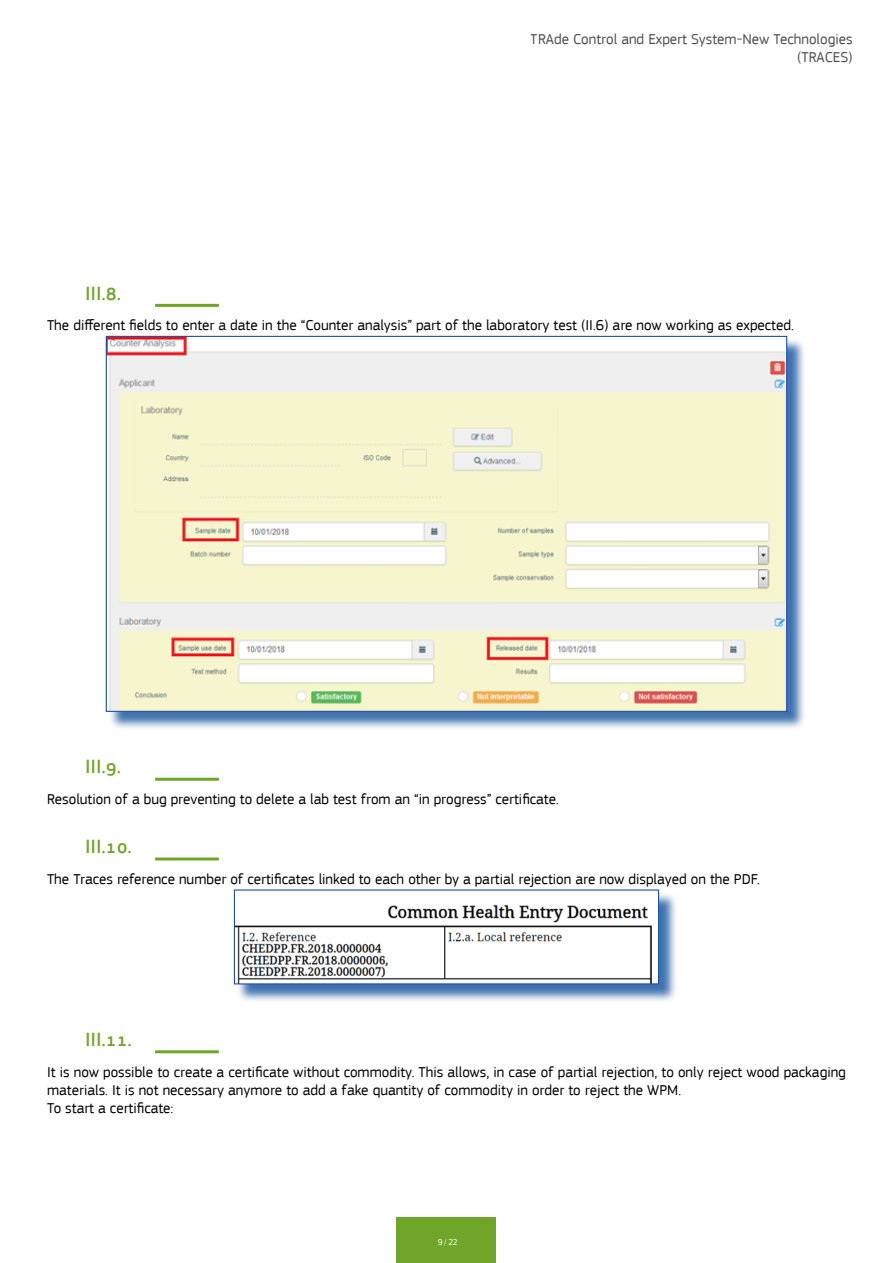
<style>
.page{position:relative;width:893px;height:1263px;background:#fff}
.page>*{position:absolute;margin:0;border:0;box-sizing:border-box;transform-origin:0 0}
.t1{font:500 19.8px "EC Square Sans Pro";letter-spacing:.03em;color:#6fa528;scale:.91 1}
.t2{font:15px/18px "EC Square Sans Pro";color:#000;text-align:right}
.t3{font:8.7px "EC Square Sans Pro";color:#fff}
</style>
<div class="page">
<div style="left:397px;top:1217px;width:99px;height:46px;background:#6fa528"></div>
<hr style="left:155px;top:304px;width:64px;height:3px;background:#6fa528">
<hr style="left:155px;top:778px;width:64px;height:3px;background:#6fa528">
<hr style="left:155px;top:857px;width:64px;height:3px;background:#6fa528">
<hr style="left:155px;top:1050px;width:64px;height:3px;background:#6fa528">
<div style="left:108px;top:338px;width:698px;height:392px;background:#004494;opacity:.75"></div>
<img style="left:108px;top:338px;width:677px;height:372px">
<div style="left:236px;top:892px;width:442px;height:111px;background:#004494;opacity:.75"></div>
<img style="left:236px;top:892px;width:421px;height:90px">
<p class="t2" style="left:531px;top:30px;width:323px">TRAde Control and Expert System-New Technologies (TRACES)</p>
<h1 class="t1" style="left:85px;top:282px;width:40px">III.8.</h1>
<p class="t2" style="left:47px;top:316px;width:748px">The different fields to enter a date in the “Counter analysis” part of the laboratory test (II.6) are now working as expected.</p>
<h1 class="t1" style="left:85px;top:755px;width:40px">III.9.</h1>
<p class="t2" style="left:47px;top:790px;width:513px">Resolution of a bug preventing to delete a lab test from an “in progress” certificate.</p>
<h1 class="t1" style="left:85px;top:835px;width:52px">III.10.</h1>
<p class="t2" style="left:47px;top:870px;width:714px">The Traces reference number of certificates linked to each other by a partial rejection are now displayed on the PDF.</p>
<h1 class="t1" style="left:85px;top:1028px;width:52px">III.11.</h1>
<p class="t2" style="left:47px;top:1063px;width:800px;text-align:left">It is now possible to create a certificate without commodity. This allows, in case of partial rejection, to only reject wood packaging materials. It is not necessary anymore to add a fake quantity of commodity in order to reject the WPM.<br>To start a certificate:</p>
<p class="t3" style="left:438px;top:1237px;width:22px">9/22</p>
</div>
